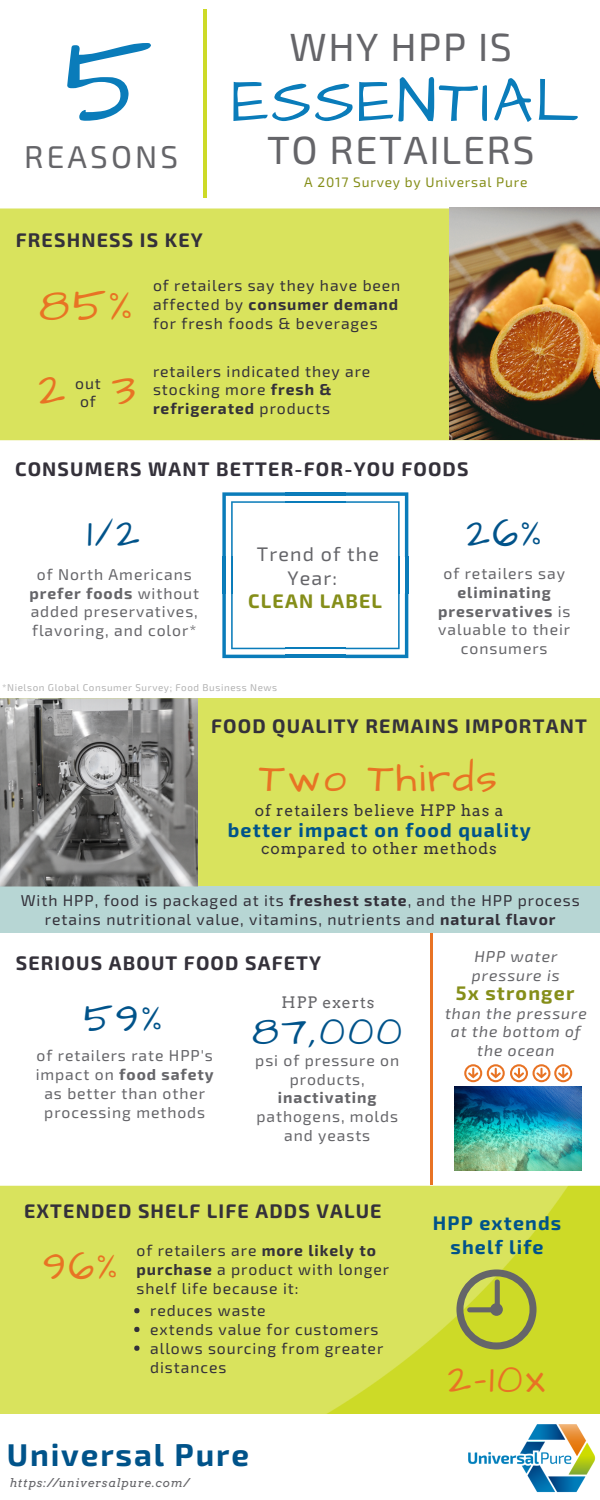
<style>
.page{position:relative;width:600px;height:1500px;background:#fff}
.page>*{position:absolute;margin:0;border:0;box-sizing:border-box;transform-origin:0 0}
.t1{font:125.8px "Architects Daughter";color:#0a7cba}
.t2{font:62.9px "Architects Daughter";letter-spacing:.04em;color:#0a7cba}
.t3{font:47.2px/84px "Architects Daughter";color:#e87324}
.t4{font:41.3px "Architects Daughter";letter-spacing:.06em;color:#e87324}
.t5{font:41.3px "Architects Daughter";letter-spacing:.06em;color:#00538a}
.t6{font:39.3px "Exo 2";letter-spacing:.04em;color:#656569}
.t7{font:700 31.4px "Exo 2";letter-spacing:.06em;color:#00538a}
.t8{font:31.4px "Exo 2";letter-spacing:.1em;color:#656569}
.t9{font:700 19.7px "Exo 2";letter-spacing:.06em;color:#34313a}
.t10{font:700 19.7px/23.2px "Exo 2";letter-spacing:.06em;color:#00538a;text-align:center}
.t11{font:700 19.7px "Exo 2";letter-spacing:.06em;color:#858e19}
.t12{font:19.7px/23.2px "Exo 2";letter-spacing:.06em;color:#656569;text-align:center}
.t13{font:15.7px/18.8px "Exo 2";letter-spacing:.06em;color:#34313a}
.t14{font:15.7px/18.8px "Exo 2";letter-spacing:.06em;color:#656569;text-align:center}
.t15{font:italic 15.7px/18.8px "Exo 2";letter-spacing:.06em;color:#656569}
.t16{font:15.7px "Arvo";letter-spacing:.06em;color:#34313a}
.t17{font:700 15.7px "Exo 2";letter-spacing:.06em;color:#656569}
.t18{font:15.7px "Arvo";letter-spacing:.06em;color:#656569}
.t19{font:13.8px "Exo 2";letter-spacing:.06em;color:#858e19}
.t20{font:italic 11.8px "Arvo";letter-spacing:.06em;color:#656569}
.t21{font:9.8px "Exo 2";letter-spacing:.06em;color:#b2b2b2}
.s1{font-weight:700}
</style>
<div class="page">
<img style="left:0;top:208px;width:600px;height:1206px">
<hr style="left:203px;top:10px;width:4px;height:188px;background:#cdda27">
<div style="left:0;top:440px;width:600px;height:258px;background:#fff"></div>
<div style="left:0;top:930px;width:600px;height:256px;background:#fff"></div>
<hr style="left:430px;top:927px;width:3px;height:258px;background:#e87324">
<svg style="left:134px;top:1308px;width:6px;height:5px"></svg>
<svg style="left:134px;top:1327px;width:6px;height:5px"></svg>
<svg style="left:134px;top:1346px;width:6px;height:5px"></svg>
<svg style="left:222px;top:594px;width:63px;height:64px"></svg>
<svg style="left:346px;top:492px;width:62px;height:65px"></svg>
<svg style="left:222px;top:492px;width:63px;height:65px"></svg>
<svg style="left:345px;top:593px;width:63px;height:65px"></svg>
<hr style="left:285px;top:492px;width:61px;height:4px;background:#0a7cba">
<hr style="left:285px;top:501px;width:61px;height:2px;background:#0a7cba">
<hr style="left:285px;top:655px;width:61px;height:3px;background:#0a7cba">
<hr style="left:285px;top:648px;width:61px;height:1px;background:#0a7cba">
<hr style="left:222px;top:557px;width:4px;height:37px;background:#0a7cba">
<hr style="left:231px;top:557px;width:2px;height:37px;background:#0a7cba">
<hr style="left:405px;top:557px;width:3px;height:37px;background:#0a7cba">
<hr style="left:398px;top:557px;width:2px;height:37px;background:#0a7cba">
<img style="left:454px;top:1086px;width:128px;height:85px">
<svg style="left:464px;top:1064px;width:108px;height:18px"></svg>
<div style="left:4px;top:902px;width:596px;height:15px;background:#b7d6d4"></div>
<div style="left:595px;top:916px;width:5px;height:17px;background:#b7d6d4"></div>
<div style="left:0;top:902px;width:17px;height:15px;background:#b7d6d4"></div>
<div style="left:0;top:916px;width:17px;height:17px;background:#b7d6d4"></div>
<div style="left:16px;top:916px;width:580px;height:17px;background:#b7d6d4"></div>
<div style="left:595px;top:886px;width:5px;height:17px;background:#b7d6d4"></div>
<div style="left:0;top:886px;width:17px;height:17px;background:#b7d6d4"></div>
<div style="left:16px;top:886px;width:580px;height:17px;background:#b7d6d4"></div>
<img style="left:449px;top:208px;width:151px;height:232px">
<img style="left:468px;top:1424px;width:128px;height:69px">
<svg style="left:456px;top:1269px;width:81px;height:81px"></svg>
<div style="left:490px;top:1303px;width:13px;height:13px;background:#656569;border-radius:50%"></div>
<div style="left:495px;top:1279px;width:5px;height:31px;background:#656569;border-radius:3px"></div>
<div style="left:467px;top:1307px;width:30px;height:5px;background:#656569;border-radius:3px"></div>
<img style="left:0;top:698px;width:198px;height:188px">
<h1 class="t1" style="left:64px;top:-3px;width:91px">5</h1>
<h3 class="t6" style="left:290px;top:22px;width:224px">WHY HPP IS</h3>
<h2 class="t2" style="left:232px;top:59px;width:349px">ESSENTIAL</h2>
<h3 class="t8" style="left:24px;top:137px;width:155px">REASONS</h3>
<h3 class="t6" style="left:267px;top:125px;width:269px">TO RETAILERS</h3>
<p class="t19" style="left:304px;top:174px;width:225px">A 2017 Survey by Universal Pure</p>
<p class="t9" style="left:16px;top:227px;width:189px">FRESHNESS IS KEY</p>
<p class="t13" style="left:153px;top:275px;width:249px">of retailers say they have been affected by <span class="s1">consumer demand </span>for fresh foods &amp; beverages</p>
<h3 class="t3" style="left:38px;top:264px;width:99px">85%<br>2 3</h3>
<p class="t13" style="left:153px;top:361px;width:219px">retailers indicated they are stocking more <span class="s1">fresh &amp; refrigerated</span> products</p>
<p class="t13" style="left:75px;top:373px;width:27px;text-align:center">out of</p>
<p class="t9" style="left:15px;top:456px;width:455px">CONSUMERS WANT BETTER-FOR-YOU FOODS</p>
<h3 class="t5" style="left:87px;top:506px;width:54px">1/2</h3>
<p class="t14" style="left:29px;top:564px;width:171px">of North Americans <span class="s1">prefer foods</span> without added preservatives, flavoring, and color*</p>
<p class="t12" style="left:257px;top:542px;width:124px">Trend of the<br>Year:</p>
<p class="t11" style="left:248px;top:588px;width:135px">CLEAN LABEL</p>
<p class="t21" style="left:2px;top:681px;width:276px">*Nielson Global Consumer Survey; Food Business News</p>
<h3 class="t5" style="left:466px;top:505px;width:77px">26%</h3>
<p class="t14" style="left:444px;top:563px;width:123px">of retailers say</p>
<p class="t14" style="left:438px;top:582px;width:134px"><span class="s1">eliminating preservatives</span> is valuable to their consumers</p>
<p class="t9" style="left:211px;top:713px;width:377px">FOOD QUALITY REMAINS IMPORTANT</p>
<h3 class="t4" style="left:259px;top:750px;width:240px">Two Thirds</h3>
<p class="t16" style="left:255px;top:801px;width:250px">of retailers believe HPP has a</p>
<p class="t16" style="left:261px;top:839px;width:237px">compared to other methods</p>
<p class="t10" style="left:228px;top:817px;width:304px">better impact on food quality</p>
<p class="t13" style="left:21px;top:890px;width:561px;text-align:center">With HPP, food is packaged at its <span class="s1">freshest state</span>, and the HPP process retains nutritional value, vitamins, nutrients and <span class="s1">natural flavor</span></p>
<p class="t9" style="left:16px;top:950px;width:307px">SERIOUS ABOUT FOOD SAFETY</p>
<h3 class="t5" style="left:84px;top:990px;width:81px">59%</h3>
<p class="t14" style="left:36px;top:1046px;width:180px">of retailers rate HPP's impact on <span class="s1">food safety </span>as better than other processing methods</p>
<p class="t18" style="left:282px;top:993px;width:94px">HPP exerts</p>
<h3 class="t5" style="left:252px;top:1003px;width:151px">87,000</h3>
<p class="t14" style="left:255px;top:1050px;width:145px">psi of pressure on products,</p>
<p class="t17" style="left:278px;top:1087px;width:100px">inactivating</p>
<p class="t14" style="left:256px;top:1106px;width:143px">pathogens, molds and yeasts</p>
<p class="t9" style="left:24px;top:1199px;width:359px">EXTENDED SHELF LIFE ADDS VALUE</p>
<h3 class="t4" style="left:43px;top:1238px;width:77px">96%</h3>
<p class="t13" style="left:136px;top:1241px;width:254px">of retailers are <span class="s1">more likely to purchase</span> a product with longer shelf life because it:</p>
<p class="t13" style="left:150px;top:1301px;width:235px">reduces waste<br>extends value for customers allows sourcing from greater distances</p>
<h3 class="t7" style="left:7px;top:1435px;width:244px">Universal Pure</h3>
<p class="t20" style="left:10px;top:1476px;width:180px">https://universalpure.com/</p>
<p class="t15" style="left:472px;top:947px;width:89px">HPP water pressure is</p>
<p class="t15" style="left:445px;top:1003px;width:143px;text-align:center">than the pressure at the bottom of the ocean</p>
<p class="t11" style="left:456px;top:980px;width:120px">5x stronger</p>
<p class="t10" style="left:433px;top:1211px;width:130px">HPP extends shelf life</p>
<h3 class="t4" style="left:448px;top:1351px;width:99px">2-10x</h3>
</div>
